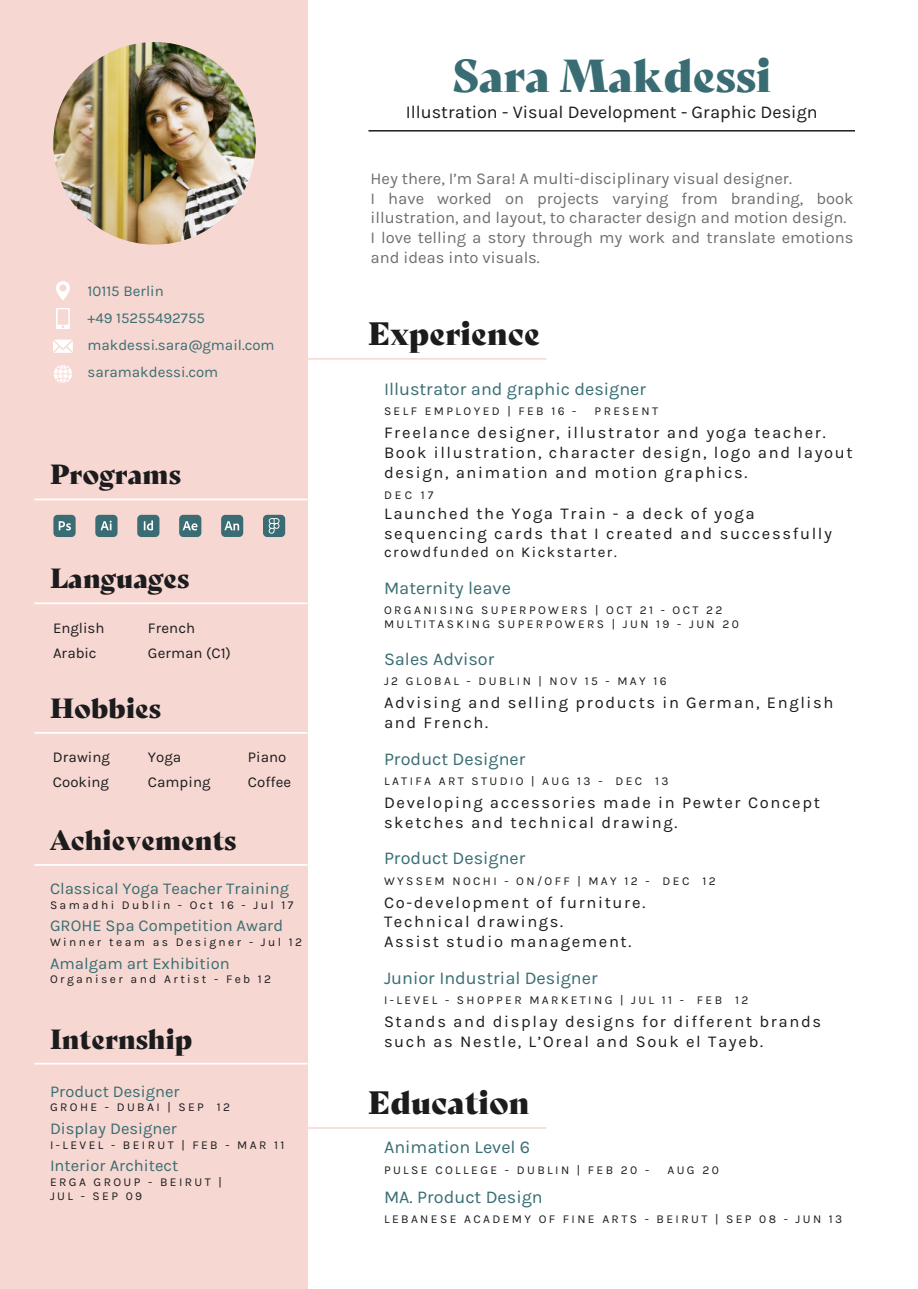
<style>
.page{position:relative;width:918px;height:1289px;background:#fff}
.page>*{position:absolute;margin:0;border:0;box-sizing:border-box;transform-origin:0 0}
.t1{font:45px "Bely Display W00";color:#396d73}
.t2{font:31.5px "Bely Display W00";color:#1c1c1e}
.t3{font:27px "Bely Display W00";color:#1c1c1e}
.t4{font:18px "Karla";color:#396d73}
.t5{font:18px "Karla";color:#1c1c1e}
.t6{font:16.5px/19.8px "Karla";letter-spacing:.1em;color:#1c1c1e}
.t7{font:16.5px/19.8px "Karla";color:#6d6f72}
.t8{font:16.5px "Karla";color:#396d73}
.t9{font:15px/25.2px "Karla";color:#1c1c1e}
.t10{font:15px/27px "Karla";color:#396d73}
.t11{font:15px "Karla";letter-spacing:.1em;color:#1c1c1e}
.t12{font:12px/14.4px "Karla";letter-spacing:.2em;color:#1c1c1e}
</style>
<div class="page">
<div style="left:0;top:0;width:308px;height:1288px;background:#f6d7d1"></div>
<img style="left:53px;top:42px;width:203px;height:202px;border-radius:101px">
<svg style="left:56px;top:281px;width:14px;height:19px"></svg>
<svg style="left:53px;top:339px;width:20px;height:14px"></svg>
<svg style="left:54px;top:365px;width:18px;height:18px"></svg>
<svg style="left:56px;top:308px;width:14px;height:21px"></svg>
<hr style="left:34px;top:602px;width:274px;height:2px;background:#fff">
<hr style="left:34px;top:864px;width:274px;height:1px;background:#fff">
<hr style="left:34px;top:1062px;width:274px;height:2px;background:#fff">
<hr style="left:34px;top:498px;width:274px;height:2px;background:#fff">
<hr style="left:34px;top:732px;width:274px;height:1px;background:#fff">
<div style="left:137px;top:515px;width:22px;height:22px;background:#396d73;border-radius:4px"></div>
<svg style="left:144px;top:520px;width:9px;height:10px"></svg>
<div style="left:179px;top:515px;width:22px;height:22px;background:#396d73;border-radius:4px"></div>
<svg style="left:183px;top:521px;width:15px;height:9px"></svg>
<div style="left:53px;top:515px;width:23px;height:22px;background:#396d73;border-radius:4px"></div>
<svg style="left:59px;top:521px;width:12px;height:9px"></svg>
<div style="left:95px;top:515px;width:23px;height:22px;background:#396d73;border-radius:4px"></div>
<svg style="left:101px;top:520px;width:11px;height:10px"></svg>
<div style="left:221px;top:515px;width:22px;height:22px;background:#396d73;border-radius:4px"></div>
<svg style="left:224px;top:521px;width:15px;height:9px"></svg>
<hr style="left:302px;top:358px;width:245px;height:1px;background:#f6d7d1">
<hr style="left:368px;top:130px;width:487px;height:1px;background:#1c1c1e">
<hr style="left:302px;top:1127px;width:245px;height:1px;background:#f6d7d1">
<div style="left:263px;top:515px;width:22px;height:22px;background:#396d73;border-radius:4px"></div>
<svg style="left:268px;top:518px;width:12px;height:16px"></svg>
<p class="t10" style="left:88px;top:277px;width:189px">10115 Berlin<br>+49 15255492755 makdessi.sara@gmail.com saramakdessi.com</p>
<h3 class="t3" style="left:50px;top:453px;width:132px">Programs</h3>
<h3 class="t3" style="left:50px;top:557px;width:141px">Languages</h3>
<p class="t9" style="left:53px;top:615px;width:53px">English<br>Arabic</p>
<p class="t9" style="left:148px;top:615px;width:84px">French<br>German (C1)</p>
<h3 class="t3" style="left:50px;top:686px;width:112px">Hobbies</h3>
<p class="t9" style="left:148px;top:744px;width:64px">Yoga<br>Camping</p>
<p class="t9" style="left:53px;top:744px;width:58px">Drawing<br>Cooking</p>
<p class="t9" style="left:248px;top:744px;width:45px">Piano<br>Coffee</p>
<h3 class="t3" style="left:50px;top:818px;width:188px">Achievements</h3>
<p class="t8" style="left:50px;top:879px;width:241px">Classical Yoga Teacher Training</p>
<p class="t12" style="left:50px;top:897px;width:245px">Samadhi Dublin - Oct 16 - Jul 17</p>
<p class="t8" style="left:50px;top:917px;width:235px">GROHE Spa Competition Award</p>
<p class="t12" style="left:50px;top:934px;width:254px">Winner team as Designer - Jul 12</p>
<p class="t8" style="left:50px;top:954px;width:181px">Amalgam art Exhibition</p>
<p class="t12" style="left:50px;top:972px;width:223px">Organiser and Artist - Feb 12</p>
<h3 class="t3" style="left:50px;top:1017px;width:144px">Internship</h3>
<p class="t8" style="left:50px;top:1082px;width:131px">Product Designer</p>
<p class="t12" style="left:50px;top:1100px;width:182px">GROHE - DUBAI | SEP 12</p>
<p class="t8" style="left:50px;top:1119px;width:129px">Display Designer</p>
<p class="t12" style="left:50px;top:1137px;width:236px">I-LEVEL - BEIRUT | FEB - MAR 11</p>
<p class="t8" style="left:50px;top:1156px;width:130px">Interior Architect</p>
<p class="t12" style="left:50px;top:1174px;width:173px">ERGA GROUP - BEIRUT |<br>JUL - SEP 09</p>
<h1 class="t1" style="left:452px;top:40px;width:321px">Sara Makdessi</h1>
<p class="t5" style="left:406px;top:102px;width:413px">Illustration - Visual Development - Graphic Design</p>
<p class="t7" style="left:370px;top:169px;width:484px">Hey there, I’m Sara! A multi-disciplinary visual designer.<br>I have worked on projects varying from branding, book illustration, and layout, to character design and motion design.<br>I love telling a story through my work and translate emotions and ideas into visuals.</p>
<h2 class="t2" style="left:368px;top:308px;width:173px">Experience</h2>
<p class="t4" style="left:384px;top:379px;width:264px">Illustrator and graphic designer</p>
<p class="t12" style="left:384px;top:404px;width:194px">SELF EMPLOYED | FEB 16 -</p>
<p class="t12" style="left:595px;top:404px;width:65px">PRESENT</p>
<p class="t6" style="left:384px;top:423px;width:470px">Freelance designer, illustrator and yoga teacher.<br>Book illustration, character design, logo and layout design, animation and motion graphics.</p>
<p class="t12" style="left:384px;top:488px;width:51px">DEC 17</p>
<p class="t6" style="left:384px;top:504px;width:450px">Launched the Yoga Train - a deck of yoga sequencing cards that I created and successfully</p>
<p class="t11" style="left:384px;top:544px;width:234px">crowdfunded on Kickstarter.</p>
<p class="t4" style="left:384px;top:578px;width:128px">Maternity leave</p>
<p class="t12" style="left:384px;top:603px;width:356px">ORGANISING SUPERPOWERS | OCT 21 - OCT 22<br>MULTITASKING SUPERPOWERS | JUN 19 - JUN 20</p>
<p class="t4" style="left:384px;top:649px;width:112px">Sales Advisor</p>
<p class="t12" style="left:384px;top:674px;width:284px">J2 GLOBAL - DUBLIN | NOV 15 - MAY 16</p>
<p class="t6" style="left:384px;top:693px;width:451px">Advising and selling products in German, English and French.</p>
<p class="t4" style="left:384px;top:749px;width:143px">Product Designer</p>
<p class="t12" style="left:384px;top:774px;width:286px">LATIFA ART STUDIO | AUG 13 - DEC 13</p>
<p class="t6" style="left:384px;top:792px;width:438px">Developing accessories made in Pewter Concept sketches and technical drawing.</p>
<p class="t4" style="left:384px;top:848px;width:143px">Product Designer</p>
<p class="t12" style="left:384px;top:873px;width:333px">WYSSEM NOCHI - ON/OFF | MAY 12 - DEC 12</p>
<p class="t6" style="left:384px;top:892px;width:263px">Co-development of furniture.<br>Technical drawings.<br>Assist studio management.</p>
<p class="t4" style="left:384px;top:968px;width:215px">Junior Industrial Designer</p>
<p class="t12" style="left:384px;top:993px;width:366px">I-LEVEL - SHOPPER MARKETING | JUL 11 - FEB 12</p>
<p class="t6" style="left:384px;top:1011px;width:439px">Stands and display designs for different brands such as Nestle, L’Oreal and Souk el Tayeb.</p>
<h2 class="t2" style="left:368px;top:1076px;width:163px">Education</h2>
<p class="t4" style="left:384px;top:1137px;width:148px">Animation Level 6</p>
<p class="t12" style="left:384px;top:1162px;width:267px">PULSE COLLEGE - DUBLIN | FEB 20 -</p>
<p class="t12" style="left:667px;top:1162px;width:53px">AUG 20</p>
<p class="t4" style="left:384px;top:1186px;width:160px">MA. Product Design</p>
<p class="t12" style="left:384px;top:1212px;width:460px">LEBANESE ACADEMY OF FINE ARTS - BEIRUT | SEP 08 - JUN 13</p>
</div>
